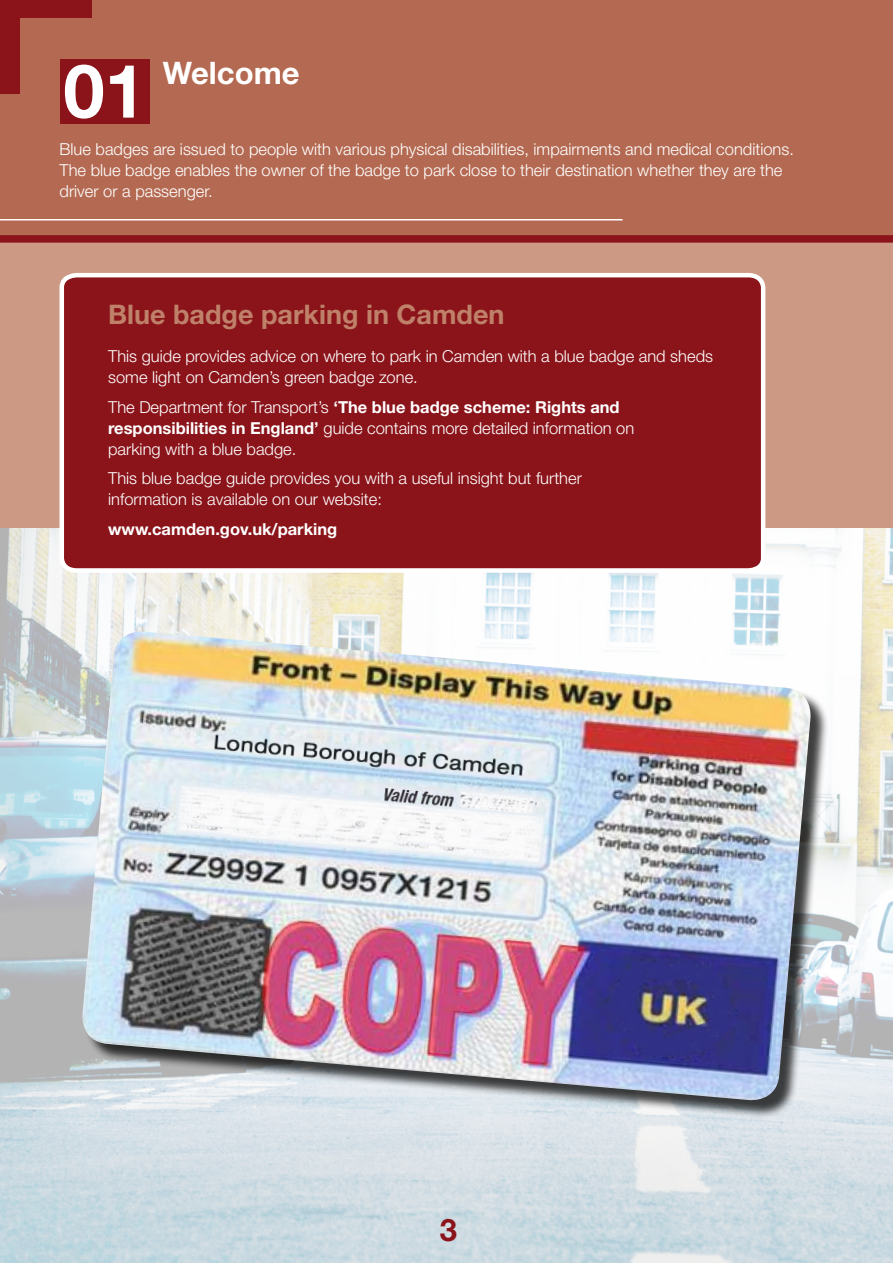
<style>
.page{position:relative;width:893px;height:1263px;background:#fff}
.page>*{position:absolute;margin:0;border:0;box-sizing:border-box;transform-origin:0 0}
.t1{font:700 74.25px "Helvetica Neue";color:#fff}
.t2{font:700 31.05px "Helvetica Neue";color:#fff}
.t3{font:700 31.05px "Helvetica Neue";color:#8a141a}
.t4{font:700 27px "Helvetica Neue";color:#bf816a}
.t5{font:300 16.5px/21px "Helvetica Neue";color:#fff}
.t6{font:700 16.5px "Helvetica Neue";color:#fff}
.s1{font-weight:700}
</style>
<div class="page">
<img style="left:0;top:527px;width:893px;height:736px">
<div style="left:0;top:0;width:893px;height:527px;background:#cb9984"></div>
<div style="left:0;top:0;width:893px;height:239px;background:#b46a52"></div>
<hr style="left:0;top:219px;width:622px;height:1px;background:#fff">
<div style="left:0;top:235px;width:893px;height:8px;background:#8a141a"></div>
<div style="left:0;top:0;width:92px;height:17px;background:#8a141a"></div>
<div style="left:0;top:10px;width:19px;height:83px;background:#8a141a"></div>
<div style="left:57px;top:273px;width:711px;height:302px;background:#8a141a"></div>
<div style="left:60px;top:60px;width:89px;height:64px;background:#8a141a"></div>
<div style="left:85px;top:634px;width:744px;height:485px;background:#000;opacity:.75"></div>
<img style="left:80px;top:631px;width:733px;height:471px">
<h1 class="t1" style="left:63px;top:45px;width:84px">01</h1>
<h2 class="t2" style="left:163px;top:54px;width:138px">Welcome</h2>
<p class="t5" style="left:60px;top:138px;width:736px">Blue badges are issued to people with various physical disabilities, impairments and medical conditions.<br>The blue badge enables the owner of the badge to park close to their destination whether they are the driver or a passenger.</p>
<h3 class="t4" style="left:108px;top:298px;width:398px">Blue badge parking in Camden</h3>
<p class="t5" style="left:108px;top:345px;width:606px">This guide provides advice on where to park in Camden with a blue badge and sheds some light on Camden’s green badge zone.</p>
<p class="t5" style="left:108px;top:396px;width:528px">The Department for Transport’s <span class="s1">‘The blue badge scheme: Rights and responsibilities in England’</span> guide contains more detailed information on parking with a blue badge.</p>
<p class="t5" style="left:108px;top:467px;width:475px">This blue badge guide provides you with a useful insight but further information is available on our website:</p>
<p class="t6" style="left:108px;top:519px;width:231px">www.camden.gov.uk/parking</p>
<h2 class="t3" style="left:440px;top:1210px;width:19px">3</h2>
</div>
